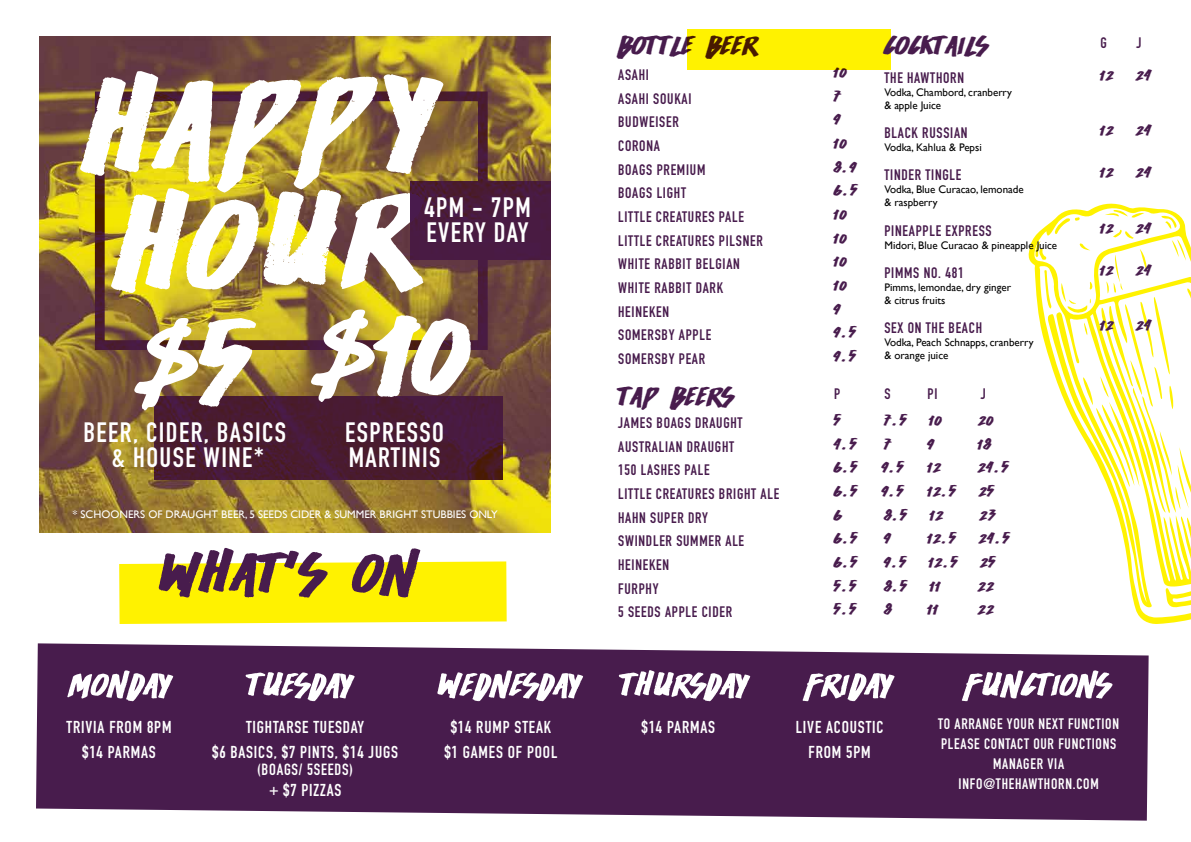
<style>
.page{position:relative;width:1191px;height:842px;background:#fff}
.page>*{position:absolute;margin:0;border:0;box-sizing:border-box;transform-origin:0 0}
.t1{font:225.1px "Easycore";color:#fff}
.t2{font:98px "Easycore";letter-spacing:.05em;color:#481c4d}
.t3{font:56px "Easycore";letter-spacing:.05em;color:#fff}
.t4{font:46px "Easycore";letter-spacing:.05em;color:#481c4d}
.t5{font:27.6px/25.3px "DIN Engschrift Std";letter-spacing:.05em;color:#fff}
.t6{font:24px "Easycore";letter-spacing:.05em;color:#481c4d}
.t7{font:17px/24px "DIN Engschrift Std";letter-spacing:.05em;color:#fff;text-align:center}
.t8{font:16px "DIN Engschrift Std";letter-spacing:.05em;color:#fff}
.t9{font:15px "DIN Engschrift Std";letter-spacing:.05em;color:#481c4d}
.t10{font:15px/20px "DIN Engschrift Std";letter-spacing:.05em;color:#fff;text-align:center}
.t11{font:11px/13px "Gill Sans";color:#000}
.t12{font:11px "Gill Sans";color:#fff}
.s1{font-size:16px}
</style>
<div class="page">
<svg style="left:1028px;top:203px;width:163px;height:421px"></svg>
<img style="left:40px;top:36px;width:510px;height:496px">
<div style="left:95px;top:91px;width:393px;height:259px;border:10px solid #491b4d"></div>
<svg style="left:410px;top:181px;width:140px;height:79px;background:#491b3e"></svg>
<svg style="left:154px;top:396px;width:349px;height:84px;background:#491b32"></svg>
<svg style="left:36px;top:643px;width:1112px;height:178px;background:#552c5a"></svg>
<svg style="left:119px;top:561px;width:387px;height:63px;background:#fff20c"></svg>
<div style="left:687px;top:29px;width:204px;height:41px;background:#fff200"></div>
<svg style="left:131px;top:317px;width:128px;height:94px;background:#8a6931"></svg>
<svg style="left:308px;top:309px;width:165px;height:93px;background:#7f5c34"></svg>
<h1 class="t1" style="left:81px;top:-12px;width:345px;rotate:-2deg">happy</h1>
<h1 class="t1" style="left:112px;top:105px;width:293px;rotate:-2deg">hour</h1>
<h3 class="t5" style="left:424px;top:195px;width:108px">4PM - 7PM<br>EVERY DAY</h3>
<h3 class="t5" style="left:83px;top:420px;width:204px">BEER, CIDER, BASICS</h3>
<h3 class="t5" style="left:112px;top:445px;width:153px">&amp; HOUSE WINE*</h3>
<h3 class="t5" style="left:345px;top:420px;width:100px">ESPRESSO<br>MARTINIS</h3>
<p class="t12" style="left:73px;top:507px;width:426px">* SCHOONERS OF DRAUGHT BEER, 5 SEEDS CIDER &amp; SUMMER BRIGHT STUBBIES ONLY</p>
<h2 class="t2" style="left:162px;top:511px;width:253px">WHAT’S ON</h2>
<h3 class="t4" style="left:618px;top:16px;width:139px">BOTTLE BEER</h3>
<p class="t9" style="left:618px;top:66px;width:32px">ASAHI</p>
<h3 class="t6" style="left:834px;top:58px;width:13px">10</h3>
<p class="t9" style="left:618px;top:90px;width:75px">ASAHI SOUKAI</p>
<h3 class="t6" style="left:834px;top:81px;width:8px">7</h3>
<p class="t9" style="left:618px;top:113px;width:62px">BUDWEISER</p>
<h3 class="t6" style="left:834px;top:105px;width:8px">9</h3>
<p class="t9" style="left:618px;top:137px;width:43px">CORONA</p>
<h3 class="t6" style="left:834px;top:129px;width:13px">10</h3>
<p class="t9" style="left:618px;top:161px;width:89px">BOAGS PREMIUM</p>
<h3 class="t6" style="left:834px;top:152px;width:24px">8.9</h3>
<p class="t9" style="left:618px;top:184px;width:69px">BOAGS LIGHT</p>
<h3 class="t6" style="left:834px;top:176px;width:25px">6.5</h3>
<p class="t9" style="left:618px;top:208px;width:127px">LITTLE CREATURES PALE</p>
<h3 class="t6" style="left:834px;top:200px;width:13px">10</h3>
<p class="t9" style="left:618px;top:232px;width:146px">LITTLE CREATURES PILSNER</p>
<h3 class="t6" style="left:834px;top:223px;width:13px">10</h3>
<p class="t9" style="left:618px;top:255px;width:123px">WHITE RABBIT BELGIAN</p>
<h3 class="t6" style="left:834px;top:247px;width:13px">10</h3>
<p class="t9" style="left:618px;top:279px;width:106px">WHITE RABBIT DARK</p>
<h3 class="t6" style="left:834px;top:271px;width:13px">10</h3>
<p class="t9" style="left:618px;top:303px;width:53px">HEINEKEN</p>
<h3 class="t6" style="left:834px;top:294px;width:8px">9</h3>
<p class="t9" style="left:618px;top:326px;width:95px">SOMERSBY APPLE</p>
<h3 class="t6" style="left:834px;top:318px;width:23px">9.5</h3>
<p class="t9" style="left:618px;top:350px;width:88px">SOMERSBY PEAR</p>
<h3 class="t6" style="left:834px;top:342px;width:23px">9.5</h3>
<h3 class="t4" style="left:884px;top:16px;width:103px">COCKTAILS</h3>
<p class="t9" style="left:1100px;top:34px;width:8px">G</p>
<p class="t9" style="left:1136px;top:34px;width:6px">J</p>
<p class="t9" style="left:884px;top:69px;width:81px">THE HAWTHORN</p>
<h3 class="t6" style="left:1100px;top:60px;width:52px">12 24</h3>
<p class="t11" style="left:884px;top:85px;width:129px">Vodka, Chambord, cranberry &amp; apple Juice</p>
<p class="t9" style="left:884px;top:124px;width:85px">BLACK RUSSIAN</p>
<h3 class="t6" style="left:1100px;top:116px;width:52px">12 24</h3>
<p class="t11" style="left:884px;top:141px;width:99px">Vodka, Kahlua &amp; Pepsi</p>
<p class="t9" style="left:884px;top:166px;width:79px">TINDER TINGLE</p>
<h3 class="t6" style="left:1100px;top:158px;width:52px">12 24</h3>
<p class="t11" style="left:884px;top:183px;width:141px">Vodka, Blue Curacao, lemonade &amp; raspberry</p>
<p class="t9" style="left:884px;top:222px;width:109px">PINEAPPLE EXPRESS</p>
<h3 class="t6" style="left:1100px;top:213px;width:52px">12 24</h3>
<p class="t11" style="left:884px;top:238px;width:174px">Midori, Blue Curacao &amp; pineapple Juice</p>
<p class="t9" style="left:884px;top:264px;width:81px">PIMMS NO. 481</p>
<h3 class="t6" style="left:1100px;top:256px;width:52px">12 24</h3>
<p class="t11" style="left:884px;top:281px;width:128px">Pimms, lemondae, dry ginger &amp; citrus fruits</p>
<p class="t9" style="left:884px;top:319px;width:99px">SEX ON THE BEACH</p>
<h3 class="t6" style="left:1100px;top:311px;width:52px">12 24</h3>
<p class="t11" style="left:884px;top:336px;width:151px">Vodka, Peach Schnapps, cranberry &amp; orange juice</p>
<h3 class="t4" style="left:618px;top:367px;width:115px">TAP BEERS</h3>
<p class="t9" style="left:834px;top:385px;width:8px">P</p>
<p class="t9" style="left:884px;top:385px;width:8px">S</p>
<p class="t9" style="left:927px;top:385px;width:11px">PI</p>
<p class="t9" style="left:980px;top:385px;width:6px">J</p>
<p class="t9" style="left:618px;top:414px;width:126px">JAMES BOAGS DRAUGHT</p>
<h3 class="t6" style="left:834px;top:406px;width:8px">5</h3>
<h3 class="t6" style="left:884px;top:406px;width:58px">7.5 10</h3>
<h3 class="t6" style="left:978px;top:406px;width:16px">20</h3>
<p class="t9" style="left:618px;top:437px;width:118px">AUSTRALIAN DRAUGHT</p>
<h3 class="t6" style="left:834px;top:429px;width:58px">4.5 7</h3>
<h3 class="t6" style="left:927px;top:429px;width:8px">9</h3>
<h3 class="t6" style="left:978px;top:429px;width:14px">18</h3>
<p class="t9" style="left:618px;top:461px;width:93px">150 LASHES PALE</p>
<h3 class="t6" style="left:834px;top:453px;width:108px">6.5 9.5 12</h3>
<h3 class="t6" style="left:978px;top:453px;width:32px">24.5</h3>
<p class="t9" style="left:618px;top:485px;width:163px">LITTLE CREATURES BRIGHT ALE</p>
<h3 class="t6" style="left:834px;top:477px;width:161px">6.5 9.5 12.5 25</h3>
<p class="t9" style="left:618px;top:508px;width:91px">HAHN SUPER DRY</p>
<h3 class="t6" style="left:834px;top:500px;width:9px">6</h3>
<h3 class="t6" style="left:884px;top:500px;width:60px">8.5 12</h3>
<h3 class="t6" style="left:980px;top:500px;width:17px">23</h3>
<p class="t9" style="left:618px;top:532px;width:127px">SWINDLER SUMMER ALE</p>
<h3 class="t6" style="left:834px;top:524px;width:58px">6.5 9</h3>
<h3 class="t6" style="left:927px;top:524px;width:84px">12.5 24.5</h3>
<p class="t9" style="left:618px;top:556px;width:53px">HEINEKEN</p>
<h3 class="t6" style="left:834px;top:548px;width:163px">6.5 9.5 12.5 25</h3>
<p class="t9" style="left:618px;top:580px;width:42px">FURPHY</p>
<h3 class="t6" style="left:834px;top:571px;width:108px">5.5 8.5 11</h3>
<h3 class="t6" style="left:978px;top:571px;width:17px">22</h3>
<p class="t9" style="left:618px;top:603px;width:116px">5 SEEDS APPLE CIDER</p>
<h3 class="t6" style="left:834px;top:595px;width:59px">5.5 8</h3>
<h3 class="t6" style="left:927px;top:595px;width:12px">11</h3>
<h3 class="t6" style="left:978px;top:595px;width:17px">22</h3>
<h3 class="t3" style="left:247px;top:649px;width:105px">tuesday</h3>
<h3 class="t3" style="left:439px;top:649px;width:453px">wednesday thursday friday</h3>
<h3 class="t3" style="left:964px;top:649px;width:146px">functions</h3>
<h3 class="t3" style="left:69px;top:649px;width:102px">Monday</h3>
<p class="t7" style="left:67px;top:716px;width:106px">TRIVIA FROM 8PM $14 PARMAS</p>
<p class="t7" style="left:212px;top:716px;width:187px">TIGHTARSE TUESDAY<br>$6 BASICS, $7 PINTS, $14 JUGS</p>
<p class="t8" style="left:257px;top:759px;width:97px">(BOAGS/ 5SEEDS)</p>
<p class="t7" style="left:269px;top:778px;width:74px"><span class="s1">+</span> $7 PIZZAS</p>
<p class="t7" style="left:444px;top:716px;width:114px">$14 RUMP STEAK $1 GAMES OF POOL</p>
<p class="t7" style="left:641px;top:716px;width:75px">$14 PARMAS</p>
<p class="t7" style="left:796px;top:716px;width:89px">LIVE ACOUSTIC<br>FROM 5PM</p>
<p class="t10" style="left:938px;top:713px;width:182px">TO ARRANGE YOUR NEXT FUNCTION<br>PLEASE CONTACT OUR FUNCTIONS<br>MANAGER VIA<br>INFO@THEHAWTHORN.COM</p>
</div>
